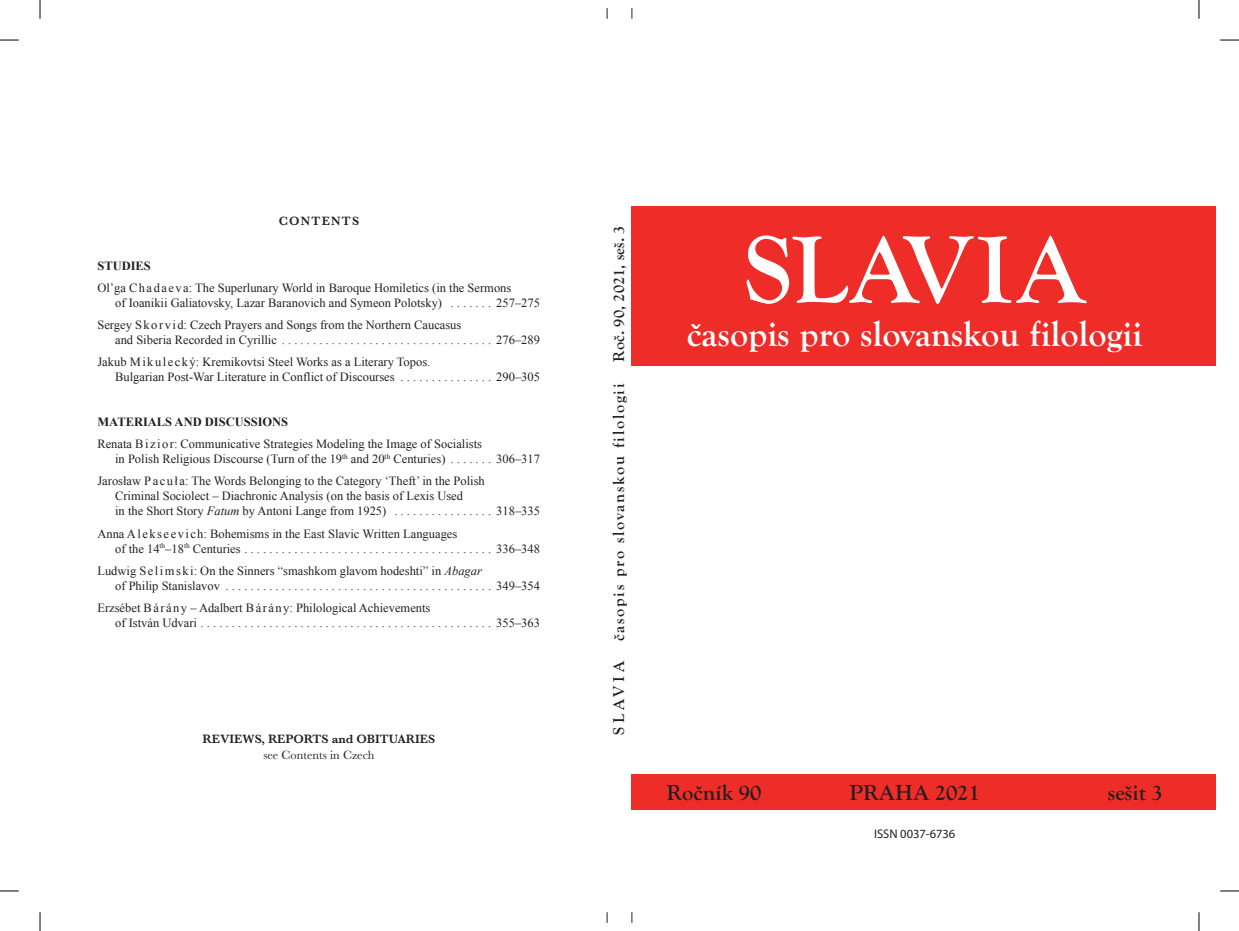
<style>
.page{position:relative;width:1239px;height:931px;background:#fff}
.page>*{position:absolute;margin:0;border:0;box-sizing:border-box;transform-origin:0 0}
.t1{font:700 98.75px "Goudy Old Sty";letter-spacing:.03em;color:#fff}
.t2{font:700 36.25px "Goudy Old Sty";color:#fff}
.t3{font:700 22.5px "Goudy Old Sty";color:#231f20}
.t4{font:700 16.25px "Goudy Old Sty";letter-spacing:.105em;color:#231f20}
.t5{font:700 16.25px "Goudy Old Sty";color:#231f20}
.OBSAH-uroven2{font:12.5px/15px "Times New Roman";color:#231f20}
.OBSAH-uroven1{font:700 12.5px "Times New Roman";color:#231f20}
.REVIEWS{font:600 12.5px "Baskerville";color:#231f20}
.SEE_CONTENTS_IN_CZEC{font:12.5px "Baskerville";color:#231f20}
.t6{font:12.5px "Myriad Pro";color:#231f20}
.CONTENTS{font:600 12.5px "Baskerville";letter-spacing:.1em;color:#231f20}
.s1{font-style:italic}
</style>
<div class="page">
<div style="left:631px;top:207px;width:585px;height:159px;background:#ee2d28"></div>
<div style="left:631px;top:773px;width:585px;height:36px;background:#ee2d28"></div>
<svg style="left:0;top:39px;width:19px;height:2px"></svg>
<svg style="left:1220px;top:39px;width:19px;height:2px"></svg>
<svg style="left:0;top:890px;width:19px;height:1px"></svg>
<svg style="left:1220px;top:890px;width:19px;height:1px"></svg>
<svg style="left:39px;top:0;width:2px;height:19px"></svg>
<svg style="left:39px;top:912px;width:2px;height:18px"></svg>
<svg style="left:1198px;top:0;width:1px;height:19px"></svg>
<svg style="left:1198px;top:912px;width:1px;height:18px"></svg>
<p class="CONTENTS" style="left:279px;top:212px;width:82px">CONTENTS</p>
<p class="OBSAH-uroven1" style="left:97px;top:257px;width:55px">STUDIES</p>
<p class="OBSAH-uroven2" style="left:115px;top:280px;width:398px;text-indent:-18px">Ol’ga Chadaeva: The Superlunary World in Baroque Homiletics (in the Sermons of Ioanikii Galiatovsky, Lazar Baranovich and Symeon Polotsky)</p>
<p class="OBSAH-uroven2" style="left:496px;top:295px;width:45px">257–275</p>
<p class="OBSAH-uroven2" style="left:115px;top:317px;width:348px;text-indent:-18px">Sergey Skorvid: Czech Prayers and Songs from the Northern Caucasus and Siberia Recorded in Cyrillic</p>
<p class="OBSAH-uroven2" style="left:115px;top:354px;width:315px;text-indent:-18px">Jakub Mikulecký: Kremikovtsi Steel Works as a Literary Topos.<br>Bulgarian Post-War Literature in Conflict of Discourses</p>
<p class="OBSAH-uroven2" style="left:496px;top:332px;width:45px">276–289</p>
<p class="OBSAH-uroven2" style="left:496px;top:369px;width:45px">290–305</p>
<p class="OBSAH-uroven1" style="left:97px;top:413px;width:192px">MATERIALS AND DISCUSSIONS</p>
<p class="OBSAH-uroven2" style="left:115px;top:436px;width:368px;text-indent:-18px">Renata Bizior: Communicative Strategies Modeling the Image of Socialists in Polish Religious Discourse (Turn of the 19<sup>th</sup> and 20<sup>th</sup> Centuries)</p>
<p class="OBSAH-uroven2" style="left:115px;top:473px;width:371px;text-indent:-18px">Jarosław Pacuła: The Words Belonging to the Category ‘Theft’ in the Polish<br>Criminal Sociolect – Diachronic Analysis (on the basis of Lexis Used<br>in the Short Story <span class="s1">Fatum</span> by Antoni Lange from 1925)</p>
<p class="OBSAH-uroven2" style="left:115px;top:525px;width:344px;text-indent:-18px">Anna Alekseevich: Bohemisms in the East Slavic Written Languages of the 14<sup>th</sup>–18<sup>th</sup> Centuries</p>
<p class="OBSAH-uroven2" style="left:115px;top:562px;width:368px;text-indent:-18px">Ludwig Selimski: On the Sinners “smashkom glavom hodeshti” in <span class="s1">Abagar </span>of Philip Stanislavov</p>
<p class="OBSAH-uroven2" style="left:115px;top:599px;width:317px;text-indent:-18px">Erzsébet Bárány – Adalbert Bárány: Philological Achievements of István Udvari</p>
<p class="OBSAH-uroven2" style="left:496px;top:451px;width:45px">306–317</p>
<p class="OBSAH-uroven2" style="left:496px;top:503px;width:45px">318–335</p>
<p class="OBSAH-uroven2" style="left:496px;top:540px;width:45px">336–348</p>
<p class="OBSAH-uroven2" style="left:496px;top:577px;width:45px">349–354</p>
<p class="OBSAH-uroven2" style="left:496px;top:614px;width:45px">355–363</p>
<p class="REVIEWS" style="left:203px;top:730px;width:234px">REVIEWS, REPORTS and OBITUARIES</p>
<p class="SEE_CONTENTS_IN_CZEC" style="left:263px;top:746px;width:113px">see Contents in Czech</p>
<p class="t5" style="left:610px;top:361px;width:137px;rotate:-90deg">Roč. 90, 2021, seš. 3</p>
<p class="t4" style="left:610px;top:734px;width:352px;rotate:-90deg">SLAV I A časopis pro slovanskou filologii</p>
<p class="t1" style="left:744px;top:215px;width:343px">SLAVIA</p>
<p class="t2" style="left:687px;top:314px;width:457px">časopis pro slovanskou filologii</p>
<p class="t3" style="left:666px;top:780px;width:96px">Ročník 90</p>
<p class="t3" style="left:849px;top:780px;width:132px">PRAHA 2021</p>
<p class="t3" style="left:1108px;top:780px;width:56px">sešit 3</p>
<p class="t6" style="left:874px;top:825px;width:83px">ISSN 0037-6736</p>
</div>
